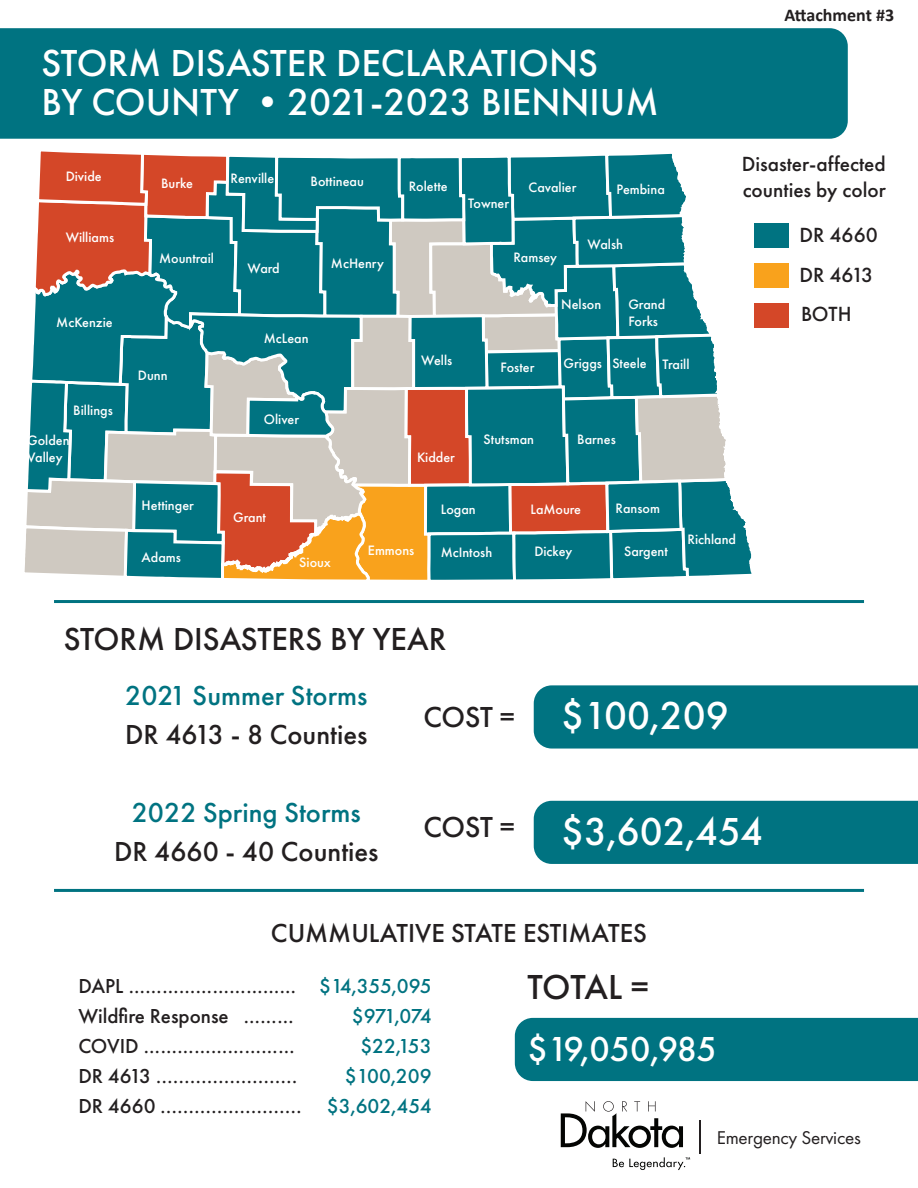
<style>
.page{position:relative;width:918px;height:1188px;background:#fff}
.page>*{position:absolute;margin:0;border:0;box-sizing:border-box;transform-origin:0 0}
.t1{font:500 40.5px "Futura PT";color:#fff}
.t2{font:500 39px "Futura PT";color:#fff}
.t3{font:500 36px "Futura PT";letter-spacing:-.025em;color:#fff}
.t4{font:500 36px "Futura PT";letter-spacing:-.01em;color:#231f20}
.t5{font:500 33px "Futura PT";color:#231f20}
.t6{font:500 30px "Futura PT";letter-spacing:-.02em;color:#231f20}
.t7{font:500 28.5px "Futura PT";color:#231f20}
.t8{font:500 28.5px "Futura PT";color:#007381}
.t9{font:500 27px "Futura PT";color:#231f20}
.t10{font:500 21.3px/39.8px "Futura PT";color:#231f20}
.t11{font:500 21px "Futura PT";color:#231f20}
.t12{font:500 21px "Futura PT";letter-spacing:-.01em;color:#007381}
.t13{font:19.2px "Futura PT";letter-spacing:-.015em;color:#231f20}
.t14{font:700 18px "Calibri";color:#231f20}
.t15{font:500 14.25px/17px "Futura PT";color:#fff}
</style>
<div class="page">
<div style="left:534px;top:801px;width:384px;height:63px;background:#007381"></div>
<div style="left:534px;top:685px;width:384px;height:64px;background:#007381"></div>
<hr style="left:699px;top:1120px;width:2px;height:34px;background:#231f20">
<svg style="left:561px;top:1101px;width:122px;height:47px"></svg>
<svg style="left:613px;top:1157px;width:77px;height:13px"></svg>
<div style="left:0;top:28px;width:848px;height:111px;background:#007381"></div>
<hr style="left:54px;top:600px;width:810px;height:3px;background:#007381">
<hr style="left:54px;top:889px;width:810px;height:3px;background:#007381">
<svg style="left:24px;top:151px;width:733px;height:429px;background:#6a9594"></svg>
<div style="left:754px;top:223px;width:34px;height:24px;background:#007381"></div>
<div style="left:754px;top:263px;width:34px;height:25px;background:#f9a21c"></div>
<div style="left:754px;top:303px;width:34px;height:25px;background:#d44728"></div>
<div style="left:515px;top:1018px;width:403px;height:63px;background:#007381"></div>
<p class="t2" style="left:41px;top:40px;width:558px">STORM DISASTER DECLARATIONS</p>
<p class="t2" style="left:41px;top:79px;width:619px">BY COUNTY •2021-2023 BIENNIUM</p>
<p class="t14" style="left:785px;top:2px;width:111px">Attachment #3</p>
<p class="t15" style="left:66px;top:168px;width:38px">Divide</p>
<p class="t15" style="left:66px;top:229px;width:50px">Williams</p>
<p class="t15" style="left:56px;top:314px;width:58px">McKenzie</p>
<p class="t15" style="left:73px;top:402px;width:41px">Billings</p>
<p class="t15" style="left:27px;top:432px;width:44px">Golden<br>Valley</p>
<p class="t15" style="left:161px;top:174px;width:33px">Burke</p>
<p class="t15" style="left:231px;top:170px;width:45px">Renville</p>
<p class="t15" style="left:311px;top:173px;width:55px">Bottineau</p>
<p class="t15" style="left:409px;top:177px;width:41px">Rolette</p>
<p class="t15" style="left:159px;top:249px;width:56px">Mountrail</p>
<p class="t15" style="left:248px;top:260px;width:34px">Ward</p>
<p class="t15" style="left:331px;top:255px;width:54px">McHenry</p>
<p class="t15" style="left:468px;top:195px;width:43px">Towner</p>
<p class="t15" style="left:529px;top:179px;width:49px">Cavalier</p>
<p class="t15" style="left:616px;top:181px;width:50px">Pembina</p>
<p class="t15" style="left:588px;top:235px;width:37px">Walsh</p>
<p class="t15" style="left:513px;top:249px;width:45px">Ramsey</p>
<p class="t15" style="left:561px;top:296px;width:42px">Nelson</p>
<p class="t15" style="left:628px;top:296px;width:38px">Grand<br>Forks</p>
<p class="t10" style="left:742px;top:151px;width:145px;line-height:25.5px">Disaster-affected counties by color</p>
<p class="t10" style="left:800px;top:215px;width:80px">DR 4660<br>DR 4613<br>BOTH</p>
<p class="t15" style="left:264px;top:330px;width:46px">McLean</p>
<p class="t15" style="left:138px;top:366px;width:31px">Dunn</p>
<p class="t15" style="left:421px;top:351px;width:33px">Wells</p>
<p class="t15" style="left:501px;top:359px;width:35px">Foster</p>
<p class="t15" style="left:612px;top:355px;width:79px">Steele Traill</p>
<p class="t15" style="left:563px;top:355px;width:40px">Griggs</p>
<p class="t15" style="left:264px;top:411px;width:37px">Oliver</p>
<p class="t15" style="left:484px;top:431px;width:52px">Stutsman</p>
<p class="t15" style="left:577px;top:431px;width:40px">Barnes</p>
<p class="t15" style="left:417px;top:448px;width:40px">Kidder</p>
<p class="t15" style="left:142px;top:497px;width:54px">Hettinger</p>
<p class="t15" style="left:142px;top:549px;width:41px">Adams</p>
<p class="t15" style="left:233px;top:509px;width:34px">Grant</p>
<p class="t15" style="left:299px;top:553px;width:33px">Sioux</p>
<p class="t15" style="left:368px;top:542px;width:48px">Emmons</p>
<p class="t15" style="left:441px;top:501px;width:37px">Logan</p>
<p class="t15" style="left:441px;top:544px;width:53px">McIntosh</p>
<p class="t15" style="left:616px;top:500px;width:46px">Ransom</p>
<p class="t15" style="left:530px;top:501px;width:52px">LaMoure</p>
<p class="t15" style="left:534px;top:543px;width:40px">Dickey</p>
<p class="t15" style="left:624px;top:543px;width:45px">Sargent</p>
<p class="t15" style="left:687px;top:531px;width:50px">Richland</p>
<p class="t5" style="left:64px;top:619px;width:384px">STORM DISASTERS BY YEAR</p>
<p class="t8" style="left:125px;top:678px;width:244px">2021 Summer Storms</p>
<p class="t7" style="left:125px;top:717px;width:244px">DR 4613 - 8 Counties</p>
<p class="t6" style="left:423px;top:699px;width:93px">COST =</p>
<p class="t1" style="left:561px;top:691px;width:169px">$100,209</p>
<p class="t8" style="left:132px;top:795px;width:230px">2022 Spring Storms</p>
<p class="t7" style="left:114px;top:834px;width:266px">DR 4660 - 40 Counties</p>
<p class="t6" style="left:423px;top:809px;width:93px">COST =</p>
<p class="t1" style="left:561px;top:807px;width:204px">$3,602,454</p>
<p class="t9" style="left:271px;top:917px;width:378px">CUMMULATIVE STATE ESTIMATES</p>
<p class="t11" style="left:78px;top:974px;width:220px">DAPL …………………………</p>
<p class="t11" style="left:78px;top:1004px;width:217px">Wildfire Response ………</p>
<p class="t11" style="left:78px;top:1034px;width:218px">COVID ………………………</p>
<p class="t11" style="left:78px;top:1064px;width:220px">DR 4613 .........................</p>
<p class="t11" style="left:78px;top:1094px;width:225px">DR 4660 .........................</p>
<p class="t12" style="left:319px;top:974px;width:114px">$14,355,095</p>
<p class="t12" style="left:352px;top:1004px;width:81px">$971,074</p>
<p class="t12" style="left:360px;top:1034px;width:73px">$22,153</p>
<p class="t12" style="left:345px;top:1064px;width:88px">$100,209</p>
<p class="t12" style="left:327px;top:1094px;width:106px">$3,602,454</p>
<p class="t4" style="left:527px;top:965px;width:123px">TOTAL =</p>
<p class="t3" style="left:527px;top:1027px;width:191px">$19,050,985</p>
<p class="t13" style="left:717px;top:1126px;width:146px">Emergency Services</p>
</div>
